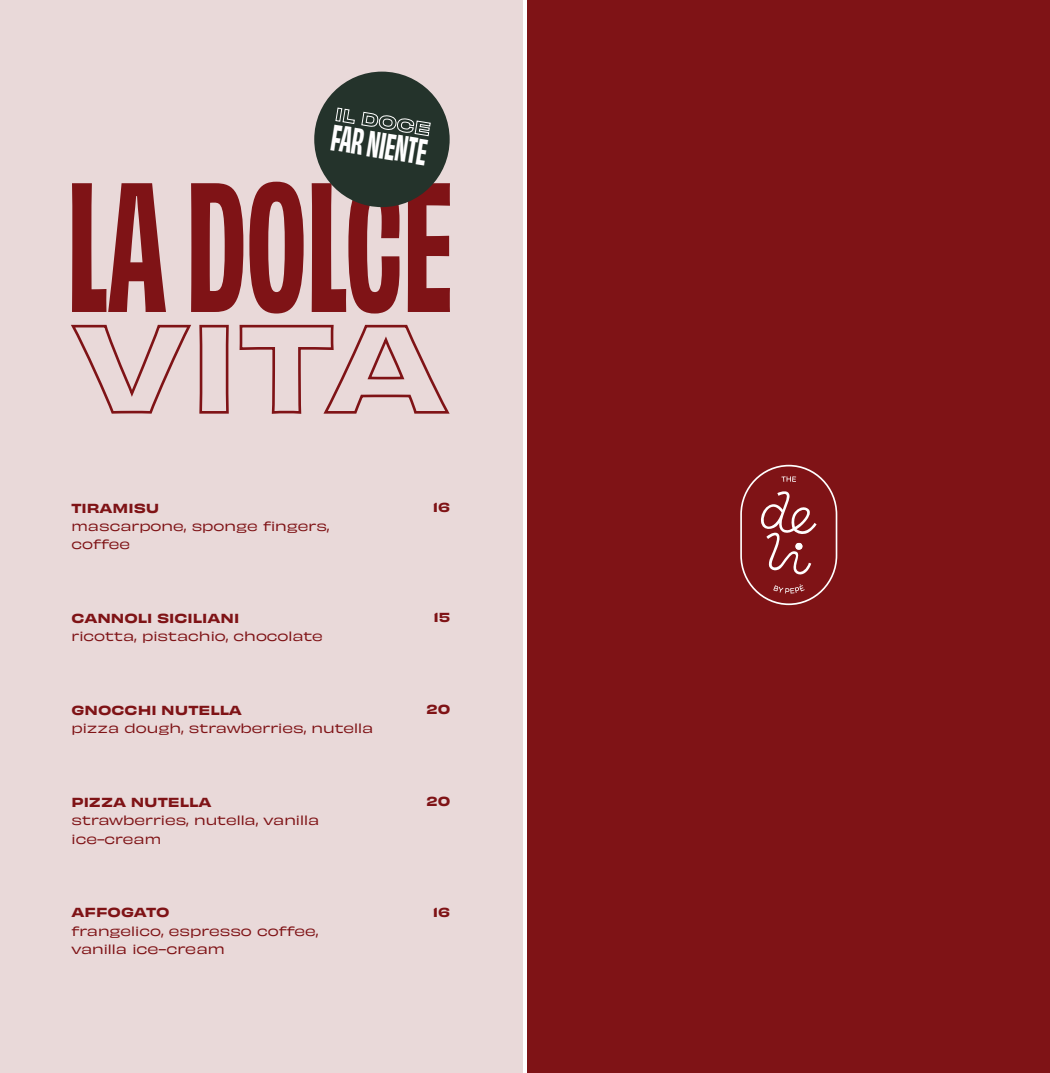
<style>
.page{position:relative;width:1050px;height:1073px;background:#fff}
.page>*{position:absolute;margin:0;border:0;box-sizing:border-box;transform-origin:0 0}
.t1{font:700 condensed 171.5px "Obviously";color:#7f1316}
.t2{font:700 condensed 34.48px "Obviously";color:#fff}
.t3{font:expanded 12.25px/18.4px "Obviously";color:#7f1316}
.t4{font:12.25px "Obviously Wide Semi";color:#7f1316}
.s1{font-size:12.6px}
</style>
<div class="page">
<div style="left:0;top:0;width:522px;height:1072px;background:#e9d9d9"></div>
<div style="left:528px;top:0;width:522px;height:1072px;background:#7f1316"></div>
<svg style="left:71px;top:324px;width:158px;height:90px"></svg>
<svg style="left:239px;top:324px;width:211px;height:90px"></svg>
<div style="left:314px;top:72px;width:136px;height:135px;background:#24332b;border-radius:50%"></div>
<svg style="left:335px;top:108px;width:20px;height:16px"></svg>
<svg style="left:361px;top:112px;width:70px;height:24px"></svg>
<svg style="left:740px;top:464px;width:97px;height:141px"></svg>
<h2 class="t2" style="left:335px;top:113px;width:98px;rotate:9deg">FAR NIENTE</h2>
<h1 class="t1" style="left:67px;top:125px;width:388px">LA DOLCE</h1>
<p class="t4" style="left:71px;top:498px;width:89px">TIRAMISU</p>
<p class="t3" style="left:71px;top:516px;width:260px">mascarpone, sponge fingers, coffee</p>
<p class="t4" style="left:71px;top:608px;width:169px">CANNOLI SICILIANI</p>
<p class="t3" style="left:71px;top:626px;width:253px">ricotta, pistachio, chocolate</p>
<p class="t4" style="left:71px;top:700px;width:172px">GNOCCHI NUTELLA</p>
<p class="t3" style="left:71px;top:718px;width:303px">pizza dough, strawberries, nutella</p>
<p class="t4" style="left:71px;top:792px;width:141px">PIZZA NUTELLA</p>
<p class="t3" style="left:71px;top:810px;width:249px">strawberries, nutella, vanilla ice-cream</p>
<p class="t4" style="left:71px;top:902px;width:100px">AFFOGATO</p>
<p class="t3" style="left:71px;top:920px;width:248px">frangelico, espresso coffee, vanilla i<span class="s1">ce-cream</span></p>
<p class="t4" style="left:433px;top:497px;width:19px">16</p>
<p class="t4" style="left:433px;top:607px;width:18px">15</p>
<p class="t4" style="left:426px;top:699px;width:25px">20</p>
<p class="t4" style="left:426px;top:791px;width:25px">20</p>
<p class="t4" style="left:433px;top:901px;width:19px">16</p>
</div>
